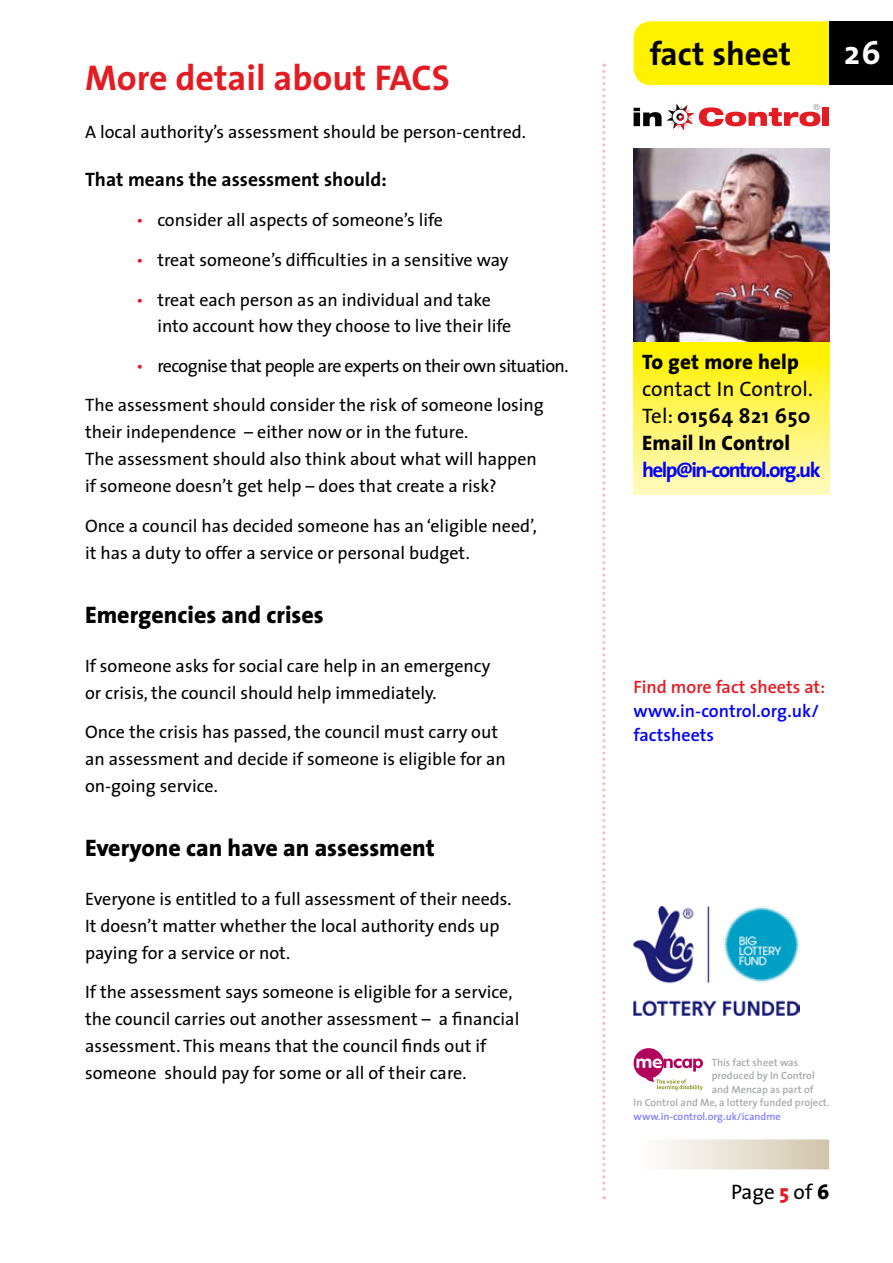
<style>
.page{position:relative;width:893px;height:1263px;background:#fff}
.page>*{position:absolute;margin:0;border:0;box-sizing:border-box;transform-origin:0 0}
.t1{font:700 36px "The Sans";color:#e31b23}
.t2{font:700 33px "The Sans";color:#000}
.t3{font:700 33px "The Sans";color:#fff}
.t4{font:800 24px "The Sans";color:#000}
.t5{font:21px/27px "The Sans";color:#000;text-align:justify}
.t6{font:700 21px "The Sans";letter-spacing:-.075em;color:#00f}
.t7{font:800 21px "The Sans";letter-spacing:.01em;color:#000}
.t8{font:700 19.5px "The Sans";color:#000}
.t9{font:18px/27px "The Sans";color:#000}
.t10{font:18px "The Sans";letter-spacing:-.03em;color:#000}
.t11{font:600 18px/24px "The Sans";color:#00f}
.t12{font:600 18px "The Sans";color:#e31b23}
.t13{font:600 10.5px "The Sans";color:#a7a9ac}
.t14{font:600 10.5px "The Sans";color:#8080ff}
.s1{font-weight:300;color:#e31b23}
.s2{font-weight:700}
.s3{font-weight:800}
.s4{font-weight:800;color:#e31b23}
</style>
<div class="page">
<svg style="left:602px;top:64px;width:3px;height:1135px"></svg>
<div style="left:634px;top:21px;width:195px;height:64px;background:#fff200"></div>
<div style="left:650px;top:41px;width:142px;height:24px;background:#fff200"></div>
<div style="left:829px;top:21px;width:64px;height:64px;background:#000"></div>
<div style="left:823px;top:107px;width:6px;height:19px;background:#e31b23"></div>
<svg style="left:634px;top:104px;width:186px;height:26px"></svg>
<svg style="left:634px;top:341px;width:195px;height:153px"></svg>
<img style="left:634px;top:149px;width:195px;height:192px">
<div style="left:634px;top:1139px;width:195px;height:30px;background:linear-gradient(to right,#fff,#d1c6ab)"></div>
<svg style="left:634px;top:1048px;width:69px;height:42px"></svg>
<img style="left:634px;top:907px;width:166px;height:109px">
<h1 class="t1" style="left:85px;top:47px;width:367px">More detail about FACS</h1>
<p class="t9" style="left:85px;top:118px;width:442px">A local authority’s assessment should be person-centred.</p>
<p class="t8" style="left:85px;top:163px;width:303px">That means the assessment should:</p>
<p class="t9" style="left:136px;top:206px;width:308px"><span class="s1">•</span> consider all aspects of someone’s life</p>
<p class="t9" style="left:136px;top:246px;width:374px"><span class="s1">•</span> treat someone’s difficulties in a sensitive way</p>
<p class="t9" style="left:157px;top:286px;width:356px;line-height:26.2px;text-indent:-21px"><span class="s1">•</span> treat each person as an individual and take into account how they choose to live their life</p>
<p class="t10" style="left:136px;top:351px;width:434px"><span class="s1">•</span> recognise that people are experts on their own situation.</p>
<p class="t9" style="left:85px;top:391px;width:460px">The assessment should consider the risk of someone losing their independence – either now or in the future.<br>The assessment should also think about what will happen if someone doesn’t get help – does that create a risk?</p>
<p class="t9" style="left:85px;top:512px;width:453px">Once a council has decided someone has an ‘eligible need’, it has a duty to offer a service or personal budget.</p>
<h3 class="t4" style="left:85px;top:595px;width:240px">Emergencies and crises</h3>
<p class="t9" style="left:85px;top:651px;width:407px">If someone asks for social care help in an emergency or crisis, the council should help immediately.</p>
<p class="t9" style="left:85px;top:718px;width:422px">Once the crisis has passed, the council must carry out an assessment and decide if someone is eligible for an on-going service.</p>
<h3 class="t4" style="left:85px;top:828px;width:351px">Everyone can have an assessment</h3>
<p class="t9" style="left:85px;top:884px;width:428px">Everyone is entitled to a full assessment of their needs.<br>It doesn’t matter whether the local authority ends up paying for a service or not.</p>
<p class="t9" style="left:85px;top:978px;width:436px">If the assessment says someone is eligible for a service, the council carries out another assessment – a financial assessment. This means that the council finds out if someone should pay for some or all of their care.</p>
<h2 class="t2" style="left:650px;top:26px;width:143px">fact sheet</h2>
<h2 class="t3" style="left:844px;top:25px;width:38px">26</h2>
<p class="t7" style="left:642px;top:344px;width:158px">To get more help</p>
<p class="t5" style="left:642px;top:375px;width:172px">contact In Control.<br>Tel: <span class="s2">01564 821 650<br></span><span class="s3">Email In Control</span></p>
<p class="t6" style="left:642px;top:453px;width:180px">help@in-control.org.uk</p>
<p class="t12" style="left:634px;top:672px;width:193px">Find more fact sheets at:</p>
<p class="t11" style="left:634px;top:699px;width:187px">www.in-control.org.uk/ factsheets</p>
<p class="t13" style="left:712px;top:1053px;width:88px">This fact sheet was</p>
<p class="t13" style="left:712px;top:1067px;width:105px">produced by In Control</p>
<p class="t13" style="left:712px;top:1080px;width:103px">and Mencap as part of</p>
<p class="t13" style="left:634px;top:1094px;width:198px">In Control and Me, a lottery funded project.</p>
<p class="t14" style="left:634px;top:1107px;width:149px">www.in-control.org.uk/icandme</p>
<p class="t5" style="left:731px;top:1178px;width:100px">Page <span class="s4">5</span> of <span class="s3">6</span></p>
</div>
